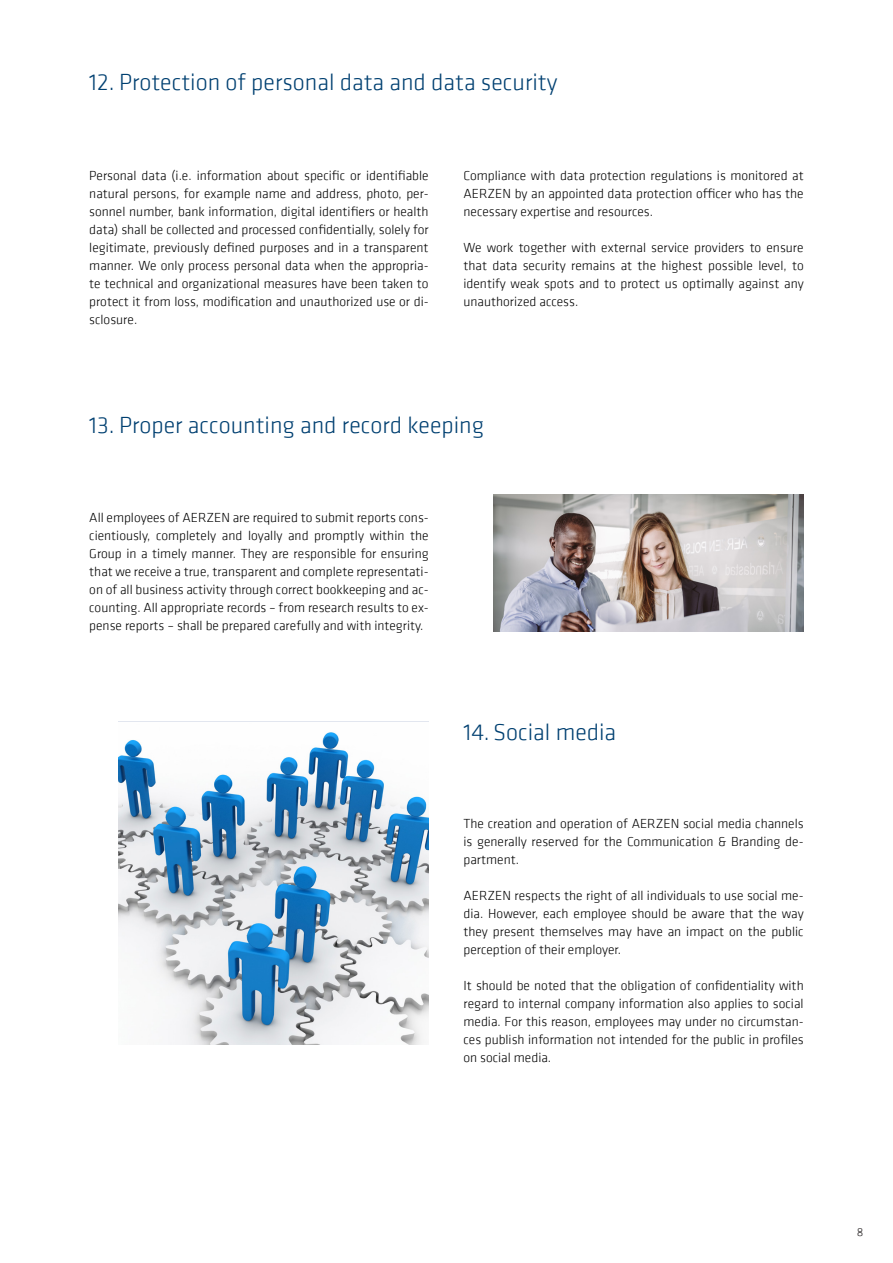
<style>
.page{position:relative;width:893px;height:1263px;background:#fff}
.page>*{position:absolute;margin:0;border:0;box-sizing:border-box;transform-origin:0 0}
.t1{font:300 24px "Klavika";color:#004071}
.t2{font:300 13.5px/18px "Klavika";color:#000001;text-align:justify}
.t3{font:300 12px "Klavika";color:#231f20}
</style>
<div class="page">
<img style="left:493px;top:494px;width:311px;height:137px">
<img style="left:118px;top:732px;width:311px;height:312px">
<h1 class="t1" style="left:89px;top:68px;width:470px">12. Protection of personal data and data security</h1>
<p class="t2" style="left:89px;top:166px;width:341px">Personal data (i.e. information about specific or identifiable natural persons, for example name and address, photo, per&shy;sonnel number, bank information, digital identifiers or health data) shall be collected and processed confidentially, solely for legitimate, previously defined purposes and in a transparent manner. We only process personal data when the appropria&shy;te technical and organizational measures have been taken to protect it from loss, modification and unauthorized use or di&shy;sclosure.</p>
<p class="t2" style="left:463px;top:166px;width:342px">Compliance with data protection regulations is monitored at AERZEN by an appointed data protection officer who has the necessary expertise and resources.</p>
<p class="t2" style="left:463px;top:238px;width:342px">We work together with external service providers to ensure that data security remains at the highest possible level, to identify weak spots and to protect us optimally against any unauthorized access.</p>
<h1 class="t1" style="left:89px;top:410px;width:396px">13. Proper accounting and record keeping</h1>
<p class="t2" style="left:89px;top:508px;width:341px">All employees of AERZEN are required to submit reports cons&shy;cientiously, completely and loyally and promptly within the Group in a timely manner. They are responsible for ensuring that we receive a true, transparent and complete representati&shy;on of all business activity through correct bookkeeping and ac&shy;counting. All appropriate records – from research results to ex&shy;pense reports – shall be prepared carefully and with integrity.</p>
<h1 class="t1" style="left:463px;top:717px;width:154px">14. Social media</h1>
<p class="t2" style="left:463px;top:814px;width:342px">The creation and operation of AERZEN social media channels is generally reserved for the Communication &amp; Branding de&shy;partment.</p>
<p class="t2" style="left:463px;top:886px;width:342px">AERZEN respects the right of all individuals to use social me&shy;dia. However, each employee should be aware that the way they present themselves may have an impact on the public perception of their employer.</p>
<p class="t2" style="left:463px;top:976px;width:342px">It should be noted that the obligation of confidentiality with regard to internal company information also applies to social media. For this reason, employees may under no circumstan&shy;ces publish information not intended for the public in profiles on social media.</p>
<p class="t3" style="left:857px;top:1224px;width:8px">8</p>
</div>
